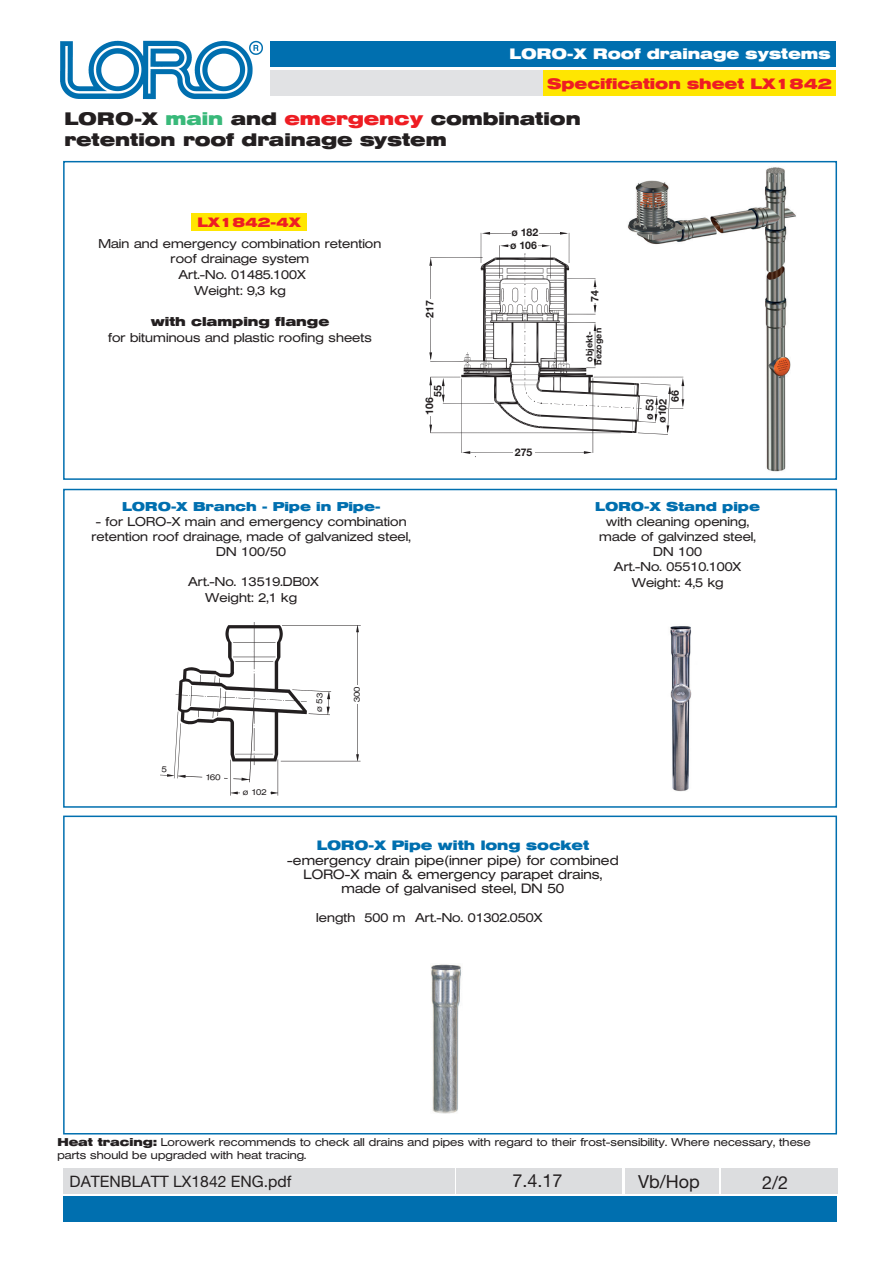
<style>
.page{position:relative;width:893px;height:1263px;background:#fff}
.page>*{position:absolute;margin:0;border:0;box-sizing:border-box;transform-origin:0 0}
.t1{font:700 18px/21.6px "Helvetica Extended BQ";color:#231f20}
.t2{font:18px "Helvetica Neue LT Std";color:#231f20}
.t3{font:15.75px "Helvetica Neue LT Std";color:#231f20}
.t4{font:700 15px "Helvetica Extended BQ";color:#fff}
.t5{font:700 15px "Helvetica Extended BQ";color:#ee1d23}
.t6{font:300 13.5px/14.2px "Helvetica Extended BQ";color:#231f20;text-align:center}
.t7{font:700 13.5px "Helvetica Extended BQ";color:#006faf}
.t8{font:700 13.5px "Helvetica Extended BQ";color:#ee1d23}
.t9{font:300 12.75px/15px "Helvetica Extended BQ";color:#231f20;text-align:center}
.t10{font:700 12.75px "Helvetica Extended BQ";color:#006faf}
.t11{font:700 12.75px "Helvetica Extended BQ";color:#231f20}
.t12{font:300 11.25px/13.5px "Helvetica Extended BQ";color:#231f20}
.t13{font:700 10.5px "Helvetica Neue";color:#231f20}
.t14{font:700 10.5px "Helvetica Neue LT Std";color:#231f20}
.t15{font:700 9px/9px "Helvetica Neue LT Std";color:#231f20;text-align:center}
.t16{font:300 8.4px "Helvetica Extended BQ";color:#231f20}
.s1{color:#39b97a}
.s2{color:#ee1d23}
.s3{font-weight:700}
</style>
<div class="page">
<div style="left:270px;top:41px;width:566px;height:25px;background:#006faf"></div>
<div style="left:270px;top:71px;width:566px;height:25px;background:#e1e2e4"></div>
<img style="left:60px;top:40px;width:203px;height:60px">
<div style="left:63px;top:1196px;width:774px;height:26px;background:#006faf"></div>
<div style="left:63px;top:1168px;width:392px;height:25px;background:#dcdddf"></div>
<div style="left:456px;top:1168px;width:166px;height:25px;background:#dcdddf"></div>
<div style="left:625px;top:1168px;width:93px;height:25px;background:#dcdddf"></div>
<div style="left:721px;top:1168px;width:116px;height:25px;background:#dcdddf"></div>
<div style="left:63px;top:161px;width:774px;height:319px;background:#fff;border:2px solid #006faf"></div>
<div style="left:63px;top:489px;width:774px;height:319px;background:#fff;border:2px solid #006faf"></div>
<div style="left:63px;top:815px;width:774px;height:319px;background:#fff;border:2px solid #006faf"></div>
<img style="left:627px;top:167px;width:169px;height:305px">
<div style="left:191px;top:213px;width:116px;height:17px;background:#ffe601"></div>
<img style="left:160px;top:622px;width:200px;height:173px">
<div style="left:351px;top:685px;width:11px;height:18px;background:#fff"></div>
<div style="left:240px;top:787px;width:30px;height:10px;background:#fff"></div>
<img style="left:670px;top:626px;width:22px;height:166px">
<img style="left:431px;top:964px;width:30px;height:150px">
<div style="left:543px;top:71px;width:292px;height:25px;background:#ffe601"></div>
<hr style="left:569px;top:233px;width:1px;height:30px;background:#231f20">
<svg style="left:482px;top:232px;width:86px;height:3px"></svg>
<hr style="left:481px;top:233px;width:1px;height:30px;background:#231f20">
<div style="left:511px;top:225px;width:28px;height:11px;background:#fff"></div>
<svg style="left:312px;top:692px;width:14px;height:20px"></svg>
<svg style="left:202px;top:771px;width:22px;height:12px"></svg>
<svg style="left:162px;top:766px;width:5px;height:6px"></svg>
<svg style="left:429px;top:244px;width:255px;height:214px"></svg>
<p class="t4" style="left:510px;top:45px;width:322px">LORO-X Roof drainage systems</p>
<p class="t5" style="left:547px;top:75px;width:286px">Specification sheet LX1842</p>
<h1 class="t1" style="left:65px;top:108px;width:518px">LORO-X <span class="s1">main</span> and <span class="s2">emergency</span> combination retention roof drainage system</h1>
<p class="t8" style="left:197px;top:214px;width:105px">LX1842-4X</p>
<p class="t9" style="left:99px;top:236px;width:284px;line-height:15.6px">Main and emergency combination retention roof drainage system<br>Art.-No. 01485.100X<br>Weight: 9,3 kg</p>
<p class="t11" style="left:151px;top:314px;width:180px">with clamping flange</p>
<p class="t9" style="left:108px;top:330px;width:265px">for bituminous and plastic roofing sheets</p>
<p class="t13" style="left:422px;top:318px;width:19px;rotate:-90deg">217</p>
<p class="t14" style="left:431px;top:397px;width:13px;rotate:-90deg">55</p>
<p class="t14" style="left:423px;top:415px;width:19px;rotate:-90deg">106</p>
<p class="t10" style="left:122px;top:499px;width:260px">LORO-X Branch - Pipe in Pipe-</p>
<p class="t9" style="left:92px;top:515px;width:321px">- for LORO-X main and emergency combination retention roof drainage, made of galvanized steel,<br>DN 100/50</p>
<p class="t9" style="left:188px;top:574px;width:132px;line-height:16.2px">Art.-No. 13519.DB0X<br>Weight: 2,1 kg</p>
<p class="t16" style="left:243px;top:787px;width:25px">ø 102</p>
<p class="t16" style="left:352px;top:702px;width:17px;rotate:-90deg">300</p>
<p class="t13" style="left:511px;top:224px;width:28px">ø 182</p>
<p class="t14" style="left:510px;top:239px;width:28px">ø 106</p>
<p class="t13" style="left:515px;top:444px;width:19px">275</p>
<p class="t14" style="left:588px;top:302px;width:13px;rotate:-90deg">74</p>
<p class="t15" style="left:585px;top:365px;width:38px;rotate:-90deg">objekt&shy;bezogen</p>
<p class="t14" style="left:668px;top:402px;width:13px;rotate:-90deg">66</p>
<p class="t13" style="left:654px;top:422px;width:25px;rotate:-87deg">ø102</p>
<p class="t10" style="left:595px;top:499px;width:166px">LORO-X Stand pipe</p>
<p class="t9" style="left:599px;top:515px;width:158px">with cleaning opening, made of galvinzed steel,<br>DN 100<br>Art.-No. 05510.100X</p>
<p class="t9" style="left:632px;top:576px;width:93px">Weight: 4,5 kg</p>
<p class="t7" style="left:317px;top:838px;width:274px">LORO-X Pipe with long socket</p>
<p class="t6" style="left:287px;top:853px;width:333px">-emergency drain pipe(inner pipe) for combined<br>LORO-X main &amp; emergency parapet drains, made of galvanised steel, DN 50</p>
<p class="t9" style="left:316px;top:910px;width:228px">length 500 m Art.-No. 01302.050X</p>
<p class="t12" style="left:57px;top:1135px;width:755px"><span class="s3">Heat tracing:</span> Lorowerk recommends to check all drains and pipes with regard to their frost-sensibility. Where necessary, these parts should be upgraded with heat tracing.</p>
<p class="t3" style="left:70px;top:1172px;width:223px">DATENBLATT LX1842 ENG.pdf</p>
<h1 class="t2" style="left:512px;top:1170px;width:52px">7.4.17</h1>
<h1 class="t2" style="left:638px;top:1170px;width:63px">Vb/Hop</h1>
<h1 class="t2" style="left:762px;top:1172px;width:28px">2/2</h1>
</div>
